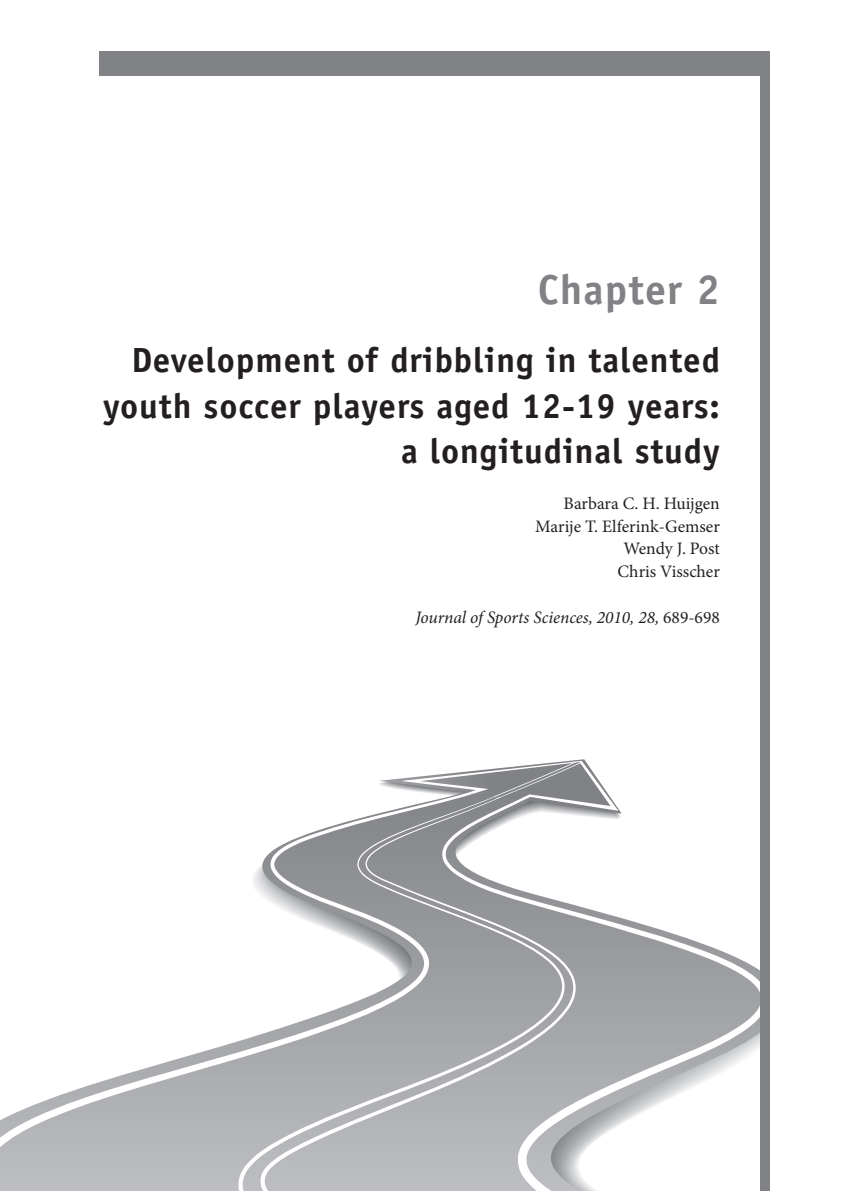
<style>
.page{position:relative;width:844px;height:1191px;background:#fff}
.page>*{position:absolute;margin:0;border:0;box-sizing:border-box;transform-origin:0 0}
.t1{font:700 42px "Officina Sans Std";letter-spacing:.025em;color:#808285}
.t2{font:700 35px/45.5px "Officina Sans Std";letter-spacing:.025em;color:#231f20;text-align:right}
.t3{font:17.5px/22.8px "Minion Pro";color:#231f20;text-align:right}
.t4{font:italic 17.5px "Minion Pro";letter-spacing:-.005em;color:#231f20}
.s1{font-style:normal}
</style>
<div class="page">
<svg style="left:0;top:1041px;width:237px;height:150px;fill:#b9babd"></svg>
<svg style="left:577px;top:919px;width:182px;height:272px"></svg>
<svg style="left:237px;top:867px;width:23px;height:324px"></svg>
<svg style="left:260px;top:814px;width:317px;height:377px"></svg>
<svg style="left:375px;top:759px;width:250px;height:179px"></svg>
<div style="left:99px;top:51px;width:663px;height:25px;background:#808285"></div>
<div style="left:759px;top:51px;width:10px;height:1140px;background:#808285"></div>
<p class="t1" style="left:537px;top:263px;width:183px">Chapter 2</p>
<p class="t2" style="left:103px;top:337px;width:618px">Development of dribbling in talented youth soccer players aged 12-19 years: a longitudinal study</p>
<p class="t3" style="left:535px;top:492px;width:186px">Barbara C. H. Huijgen<br>Marije T. Elferink-Gemser<br>Wendy J. Post<br>Chris Visscher</p>
<p class="t4" style="left:415px;top:605px;width:306px">Journal of Sports Sciences, 2010, 28, <span class="s1">689-698</span></p>
</div>
